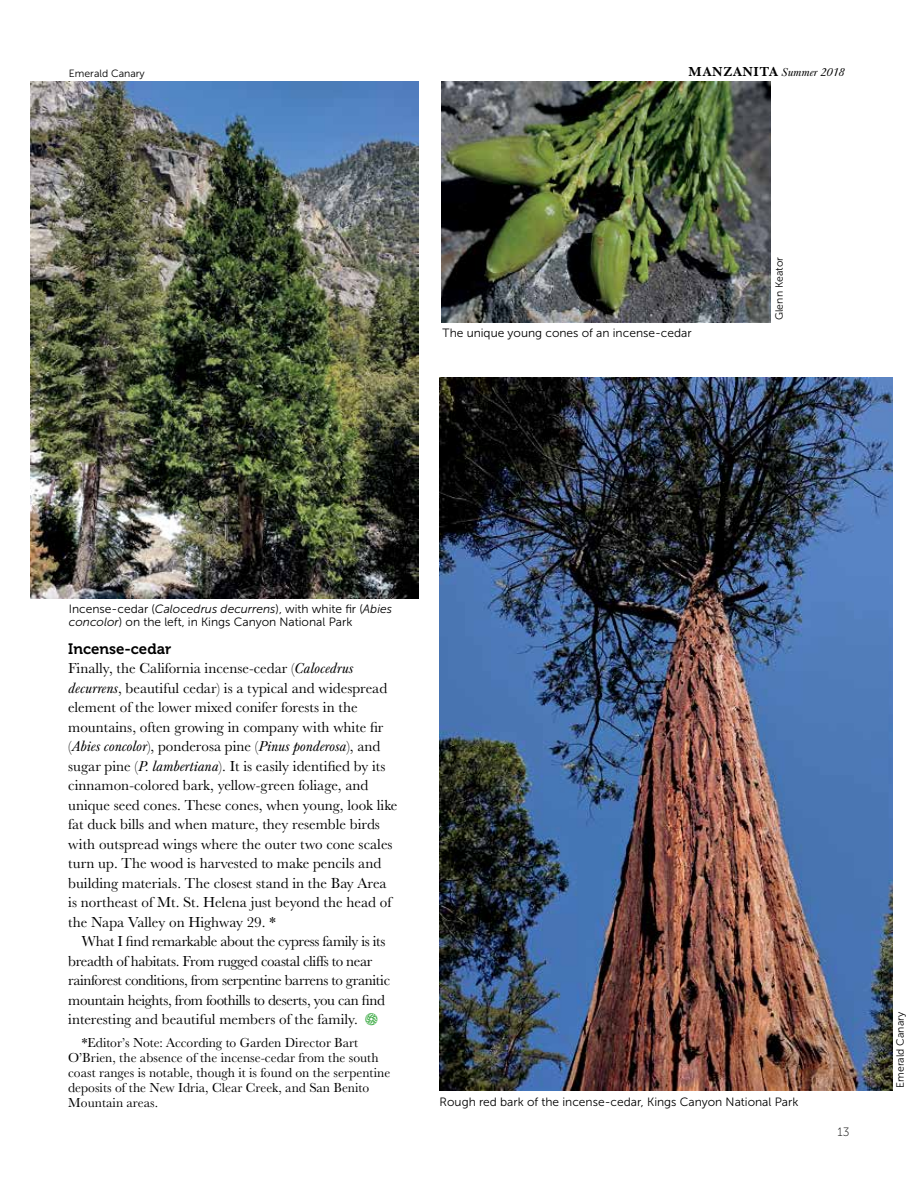
<style>
.page{position:relative;width:918px;height:1188px;background:#fff}
.page>*{position:absolute;margin:0;border:0;box-sizing:border-box;transform-origin:0 0}
.t1{font:15px/19.5px "Baskerville URW";color:#000}
.t2{font:15px/19.5px "Baskerville URW";letter-spacing:-.025em;color:#000}
.t3{font:15px "Museo 700";color:#000}
.t4{font:13.5px/15px "Baskerville URW";color:#000}
.t5{font:12px/13.5px "Museo Sans 300";color:#000}
.t6{font:italic 12px "Baskerville URW";color:#000}
.t7{font:12px "Museo Sans 100";color:#000}
.t8{font:10.5px "Museo Sans 300";color:#000}
.s1{font-weight:700;font-style:normal;font-size:13.5px}
.s2{font-style:italic}
</style>
<div class="page">
<img style="left:441px;top:82px;width:330px;height:240px">
<img style="left:30px;top:82px;width:388px;height:517px">
<img style="left:440px;top:378px;width:453px;height:713px">
<p class="t8" style="left:69px;top:68px;width:77px">Emerald Canary</p>
<p class="t6" style="left:689px;top:65px;width:158px"><span class="s1">MANZANITA</span> Summer 2018</p>
<p class="t5" style="left:443px;top:326px;width:251px">The unique young cones of an incense-cedar</p>
<p class="t8" style="left:773px;top:320px;width:64px;rotate:-90deg">Glenn Keator</p>
<p class="t5" style="left:69px;top:602px;width:325px">Incense-cedar (<span class="s2">Calocedrus decurrens</span>), with white fir (<span class="s2">Abies concolor</span>) on the left, in Kings Canyon National Park</p>
<p class="t3" style="left:68px;top:640px;width:105px">Incense-cedar</p>
<p class="t1" style="left:68px;top:658px;width:331px">Finally, the California incense-cedar (<span class="s2">Calocedrus decurrens</span>, beautiful cedar) is a typical and widespread element of the lower mixed conifer forests in the mountains, often growing in company with white fir (<span class="s2">Abies concolor</span>), ponderosa pine (<span class="s2">Pinus ponderosa</span>), and sugar pine (<span class="s2">P. lambertiana</span>). It is easily identified by its cinnamon-colored bark, yellow-green foliage, and unique seed cones. These cones, when young, look like fat duck bills and when mature, they resemble birds with outspread wings where the outer two cone scales turn up. The wood is harvested to make pencils and building materials. The closest stand in the Bay Area is northeast of Mt. St. Helena just beyond the head of the Napa Valley on Highway 29. *</p>
<p class="t2" style="left:68px;top:931px;width:323px;text-indent:14px">What I find remarkable about the cypress family is its breadth of habitats. From rugged coastal cliffs to near rainforest conditions, from serpentine barrens to granitic mountain heights, from foothills to deserts, you can find interesting and beautiful members of the family. <sup>❑</sup></p>
<p class="t4" style="left:68px;top:1034px;width:324px;text-indent:14px">*Editor’s Note: According to Garden Director Bart O’Brien, the absence of the incense-cedar from the south coast ranges is notable, though it is found on the serpentine deposits of the New Idria, Clear Creek, and San Benito Mountain areas.</p>
<p class="t5" style="left:440px;top:1095px;width:360px">Rough red bark of the incense-cedar, Kings Canyon National Park</p>
<p class="t7" style="left:838px;top:1125px;width:13px">13</p>
<p class="t8" style="left:895px;top:1088px;width:77px;rotate:-90deg">Emerald Canary</p>
</div>
